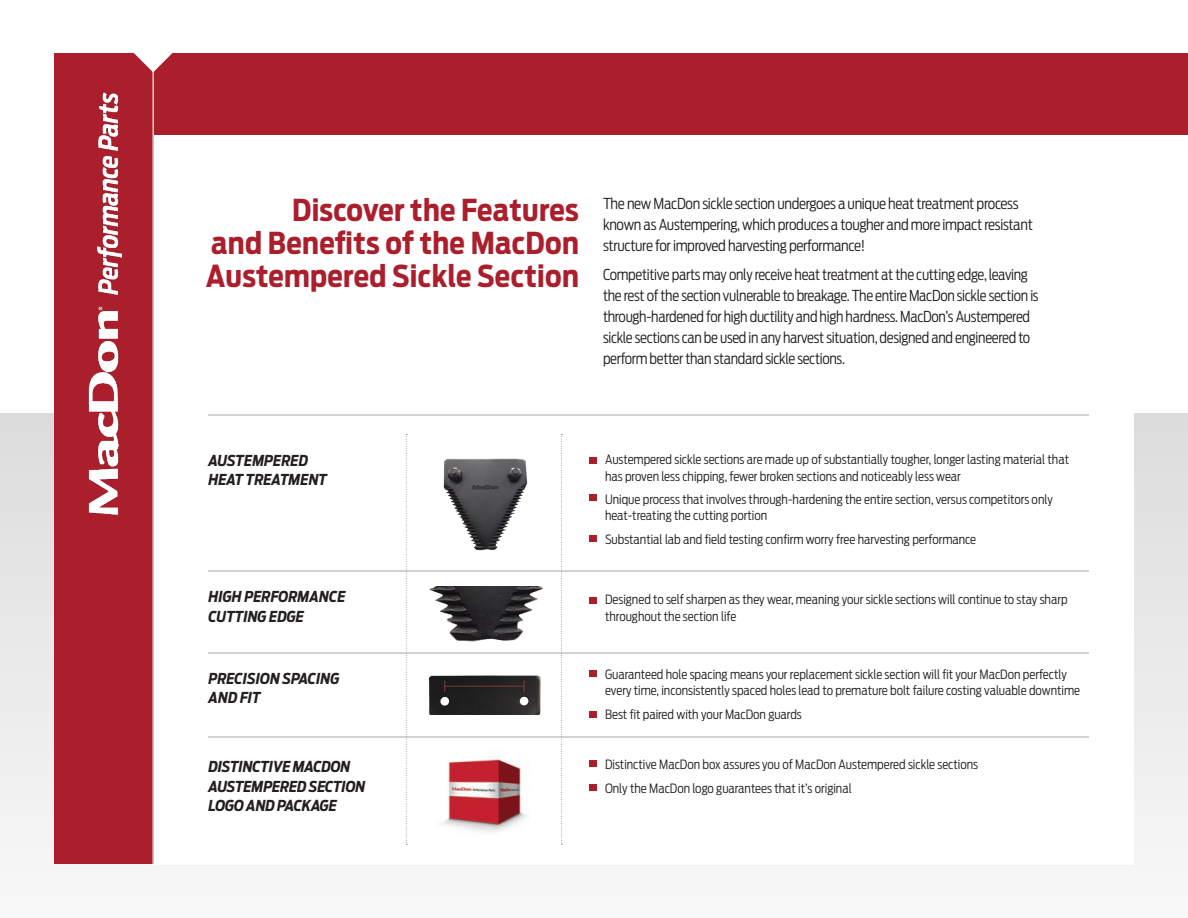
<style>
.page{position:relative;width:1188px;height:918px;background:#fff}
.page>*{position:absolute;margin:0;border:0;box-sizing:border-box;transform-origin:0 0}
.t1{font:700 30px/33px "Antenna Cond";letter-spacing:.01em;color:#ab1e2c;text-align:justify}
.t2{font:300 15px/21px "Antenna Cond";letter-spacing:-.02em;color:#231f20}
.t3{font:italic 700 15px/19.5px "Antenna Cond";letter-spacing:-.01em;color:#231f20}
.t4{font:300 12.75px/16.5px "Antenna Cond";color:#231f20}
</style>
<div class="page">
<div style="left:0;top:414px;width:1188px;height:504px;background:linear-gradient(to bottom,#dcdcdd,#f8f8f9)"></div>
<div style="left:153px;top:137px;width:981px;height:727px;background:#fff"></div>
<div style="left:54px;top:54px;width:1134px;height:81px;background:#ab1e2c"></div>
<div style="left:54px;top:54px;width:99px;height:810px;background:#ab1e2c"></div>
<svg style="left:119px;top:53px;width:69px;height:19px"></svg>
<hr style="left:208px;top:652px;width:881px;height:2px;background:#d1d2d4">
<hr style="left:208px;top:570px;width:881px;height:2px;background:#d1d2d4">
<hr style="left:208px;top:414px;width:881px;height:2px;background:#d1d2d4">
<hr style="left:208px;top:736px;width:881px;height:1px;background:#d1d2d4">
<div style="left:589px;top:457px;width:7px;height:7px;background:#ab1e2c"></div>
<div style="left:589px;top:494px;width:7px;height:7px;background:#ab1e2c"></div>
<div style="left:589px;top:535px;width:7px;height:7px;background:#ab1e2c"></div>
<div style="left:589px;top:670px;width:7px;height:7px;background:#ab1e2c"></div>
<div style="left:589px;top:711px;width:7px;height:6px;background:#ab1e2c"></div>
<div style="left:589px;top:761px;width:7px;height:6px;background:#ab1e2c"></div>
<div style="left:589px;top:785px;width:7px;height:6px;background:#ab1e2c"></div>
<div style="left:589px;top:597px;width:7px;height:7px;background:#ab1e2c"></div>
<img style="left:443px;top:458px;width:85px;height:92px">
<img style="left:429px;top:586px;width:114px;height:56px">
<svg style="left:406px;top:434px;width:1px;height:411px"></svg>
<svg style="left:561px;top:434px;width:2px;height:411px"></svg>
<img style="left:441px;top:755px;width:87px;height:77px">
<img style="left:428px;top:675px;width:113px;height:39px">
<img style="left:88px;top:92px;width:35px;height:423px">
<hr style="left:153px;top:63px;width:1px;height:801px;background:#fff">
<p class="t1" style="left:206px;top:194px;width:375px;text-indent:86px">Discover the Features and Benefits of the MacDon Austempered Sickle Section</p>
<p class="t2" style="left:603px;top:193px;width:431px">The new MacDon sickle section undergoes a unique heat treatment process known as Austempering, which produces a tougher and more impact resistant structure for improved harvesting performance!</p>
<p class="t2" style="left:603px;top:264px;width:437px">Competitive parts may only receive heat treatment at the cutting edge, leaving the rest of the section vulnerable to breakage. The entire MacDon sickle section is through-hardened for high ductility and high hardness. MacDon’s Austempered sickle sections can be used in any harvest situation, designed and engineered to perform better than standard sickle sections.</p>
<p class="t3" style="left:208px;top:451px;width:120px">AUSTEMPERED<br>HEAT TREATMENT</p>
<p class="t4" style="left:605px;top:451px;width:466px">Austempered sickle sections are made up of substantially tougher, longer lasting material that has proven less chipping, fewer broken sections and noticeably less wear</p>
<p class="t4" style="left:605px;top:491px;width:449px">Unique process that involves through-hardening the entire section, versus competitors only heat-treating the cutting portion</p>
<p class="t4" style="left:605px;top:531px;width:373px">Substantial lab and field testing confirm worry free harvesting performance</p>
<p class="t3" style="left:208px;top:587px;width:139px">HIGH PERFORMANCE<br>CUTTING EDGE</p>
<p class="t4" style="left:605px;top:591px;width:464px">Designed to self sharpen as they wear, meaning your sickle sections will continue to stay sharp throughout the section life</p>
<p class="t3" style="left:208px;top:669px;width:133px">PRECISION SPACING<br>AND FIT</p>
<p class="t3" style="left:208px;top:757px;width:158px">DISTINCTIVE MACDON<br>AUSTEMPERED SECTION<br>LOGO AND PACKAGE</p>
<p class="t4" style="left:605px;top:666px;width:477px">Guaranteed hole spacing means your replacement sickle section will fit your MacDon perfectly every time, inconsistently spaced holes lead to premature bolt failure costing valuable downtime</p>
<p class="t4" style="left:605px;top:706px;width:198px">Best fit paired with your MacDon guards</p>
<p class="t4" style="left:605px;top:756px;width:375px">Distinctive MacDon box assures you of MacDon Austempered sickle sections</p>
<p class="t4" style="left:605px;top:780px;width:248px">Only the MacDon logo guarantees that it’s original</p>
</div>
